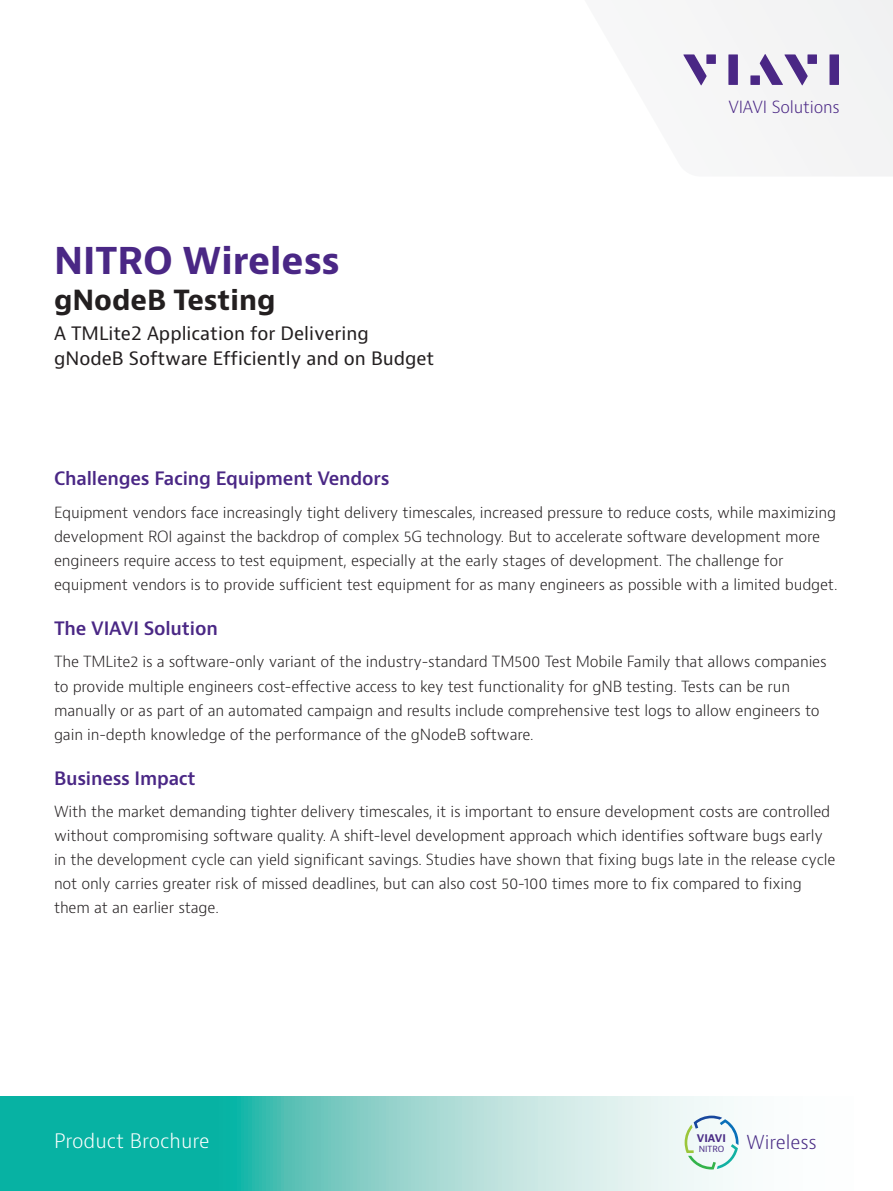
<style>
.page{position:relative;width:893px;height:1191px;background:#fff}
.page>*{position:absolute;margin:0;border:0;box-sizing:border-box;transform-origin:0 0}
.H1_Brand_Sub-Brand_2{font:700 36px "Bernino Sans";color:#4a2785}
.H2_Product_18_24{font:700 27px "Bernino Sans";color:#231f20}
.P_DocType{font:300 19.5px "Bernino Sans";color:#fff}
.t1{font:300 18.75px "Bernino Sans";color:#4a2d86}
.H3_Product_Descripto{font:18px/25.5px "Bernino Sans";color:#231f20}
.H2_Heading_Purple_12{font:600 18px "Bernino Sans";letter-spacing:-.01em;color:#4a2785}
.t2{font:300 16.35px "Bernino Sans";letter-spacing:-.01em;color:#4a2785}
.P_10_16{font:300 15px/24px "Bernino Sans";letter-spacing:-.01em;color:#231f20}
.t3{font:700 10.2px "Bernino Sans";color:#4a2d86}
.t4{font:8.25px "Bernino Sans";color:#4a2d86}
</style>
<div class="page">
<div style="left:700px;top:0;width:193px;height:176px;background:#f4f4f4"></div>
<svg style="left:683px;top:54px;width:24px;height:31px"></svg>
<div style="left:706px;top:54px;width:10px;height:10px;background:#4a2785"></div>
<div style="left:728px;top:54px;width:10px;height:31px;background:#4a2785"></div>
<div style="left:807px;top:54px;width:10px;height:10px;background:#4a2785"></div>
<div style="left:829px;top:54px;width:10px;height:31px;background:#4a2785"></div>
<svg style="left:760px;top:54px;width:48px;height:31px"></svg>
<div style="left:750px;top:75px;width:10px;height:10px;background:#4a2785"></div>
<svg style="left:0;top:1096px;width:739px;height:95px;background:#72cec5"></svg>
<svg style="left:685px;top:1115px;width:53px;height:54px"></svg>
<p class="H1_Brand_Sub-Brand_2" style="left:54px;top:237px;width:288px">NITRO Wireless</p>
<p class="H2_Product_18_24" style="left:54px;top:283px;width:223px">gNodeB Testing</p>
<p class="H3_Product_Descripto" style="left:54px;top:321px;width:382px">A TMLite2 Application for Delivering gNodeB Software Efficiently and on Budget</p>
<p class="t2" style="left:728px;top:96px;width:113px">VIAVI Solutions</p>
<p class="H2_Heading_Purple_12" style="left:54px;top:467px;width:337px">Challenges Facing Equipment Vendors</p>
<p class="P_10_16" style="left:54px;top:500px;width:785px">Equipment vendors face increasingly tight delivery timescales, increased pressure to reduce costs, while maximizing development ROI against the backdrop of complex 5G technology. But to accelerate software development more engineers require access to test equipment, especially at the early stages of development. The challenge for equipment vendors is to provide sufficient test equipment for as many engineers as possible with a limited budget.</p>
<p class="H2_Heading_Purple_12" style="left:54px;top:617px;width:165px">The VIAVI Solution</p>
<p class="P_10_16" style="left:54px;top:650px;width:774px">The TMLite2 is a software-only variant of the industry-standard TM500 Test Mobile Family that allows companies to provide multiple engineers cost-effective access to key test functionality for gNB testing. Tests can be run manually or as part of an automated campaign and results include comprehensive test logs to allow engineers to gain in-depth knowledge of the performance of the gNodeB software.</p>
<p class="H2_Heading_Purple_12" style="left:54px;top:766px;width:143px">Business Impact</p>
<p class="P_10_16" style="left:54px;top:800px;width:783px">With the market demanding tighter delivery timescales, it is important to ensure development costs are controlled without compromising software quality. A shift-level development approach which identifies software bugs early in the development cycle can yield significant savings. Studies have shown that fixing bugs late in the release cycle not only carries greater risk of missed deadlines, but can also cost 50-100 times more to fix compared to fixing them at an earlier stage.</p>
<p class="P_DocType" style="left:54px;top:1128px;width:157px">Product Brochure</p>
<p class="t3" style="left:697px;top:1131px;width:31px">VIAVI</p>
<p class="t4" style="left:699px;top:1144px;width:27px">NITRO</p>
<p class="t1" style="left:746px;top:1130px;width:72px">Wireless</p>
</div>
